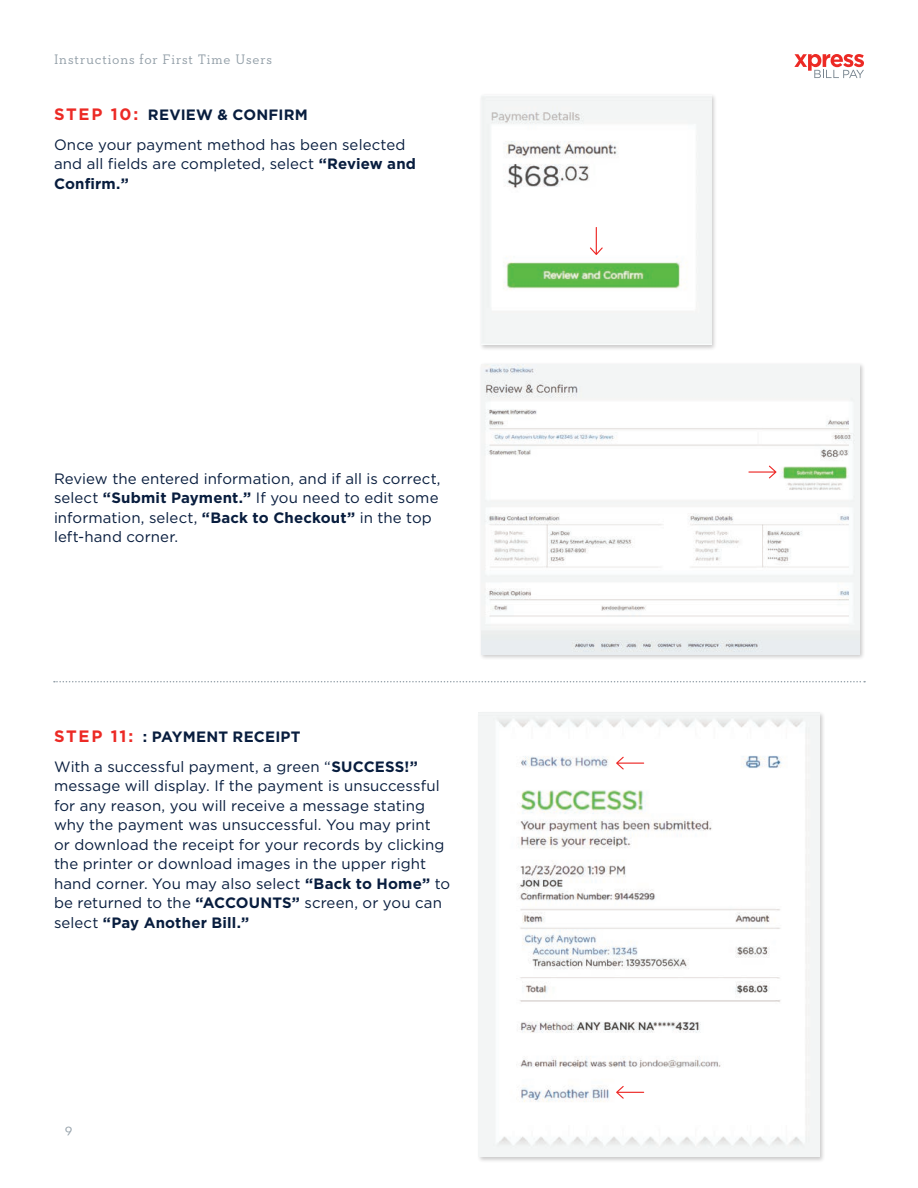
<style>
.page{position:relative;width:918px;height:1188px;background:#fff}
.page>*{position:absolute;margin:0;border:0;box-sizing:border-box;transform-origin:0 0}
.t1{font:15px/19.5px "Gotham HTF";letter-spacing:.005em;color:#081d3e}
.t2{font:14.55px "Neutraface Slab Text";color:#94a0a9}
.t3{font:14.1px "Neutraface Slab Text";letter-spacing:.055em;color:#94a0a9}
.s1{font-family:"Gotham";font-weight:700;font-size:16.5px;color:#ec2a25}
.s2{font-weight:700}
</style>
<div class="page">
<svg style="left:794px;top:54px;width:70px;height:24px"></svg>
<div style="left:477px;top:711px;width:348px;height:452px;background:#231f20;opacity:.24"></div>
<img style="left:478px;top:713px;width:341px;height:444px">
<svg style="left:54px;top:681px;width:811px;height:1px"></svg>
<div style="left:480px;top:93px;width:238px;height:258px;background:#231f20;opacity:.24"></div>
<img style="left:481px;top:95px;width:230px;height:250px">
<svg style="left:590px;top:227px;width:13px;height:28px"></svg>
<div style="left:480px;top:363px;width:386px;height:297px;background:#231f20;opacity:.24"></div>
<img style="left:481px;top:364px;width:379px;height:290px">
<svg style="left:748px;top:466px;width:28px;height:12px"></svg>
<svg style="left:616px;top:757px;width:28px;height:13px"></svg>
<svg style="left:616px;top:1086px;width:28px;height:13px"></svg>
<p class="t3" style="left:54px;top:50px;width:220px">Instructions for First Time Users</p>
<p class="t1" style="left:54px;top:99px;width:353px;line-height:30px"><span class="s1">STEP 10:</span> <span class="s2">REVIEW &amp; CONFIRM<br></span>Once your payment method has been selected</p>
<p class="t1" style="left:54px;top:154px;width:364px">and all fields are completed, select <span class="s2">“Review and<br>Confirm.”</span></p>
<p class="t1" style="left:54px;top:468px;width:388px">Review the entered information, and if all is correct, select <span class="s2">“Submit Payment.”</span> If you need to edit some information, select, <span class="s2">“Back to Checkout”</span> in the top left-hand corner.</p>
<p class="t1" style="left:54px;top:721px;width:365px;line-height:30px"><span class="s1">STEP 11:</span> <span class="s2">: PAYMENT RECEIPT<br></span>With a successful payment, a green “<span class="s2">SUCCESS!”</span></p>
<p class="t1" style="left:54px;top:776px;width:398px">message will display. If the payment is unsuccessful for any reason, you will receive a message stating why the payment was unsuccessful. You may print or download the receipt for your records by clicking the printer or download images in the upper right hand corner. You may also select <span class="s2">“Back to Home”</span> to be returned to the <span class="s2">“ACCOUNTS”</span> screen, or you can select <span class="s2">“Pay Another Bill.”</span></p>
<p class="t2" style="left:65px;top:1120px;width:9px">9</p>
</div>
